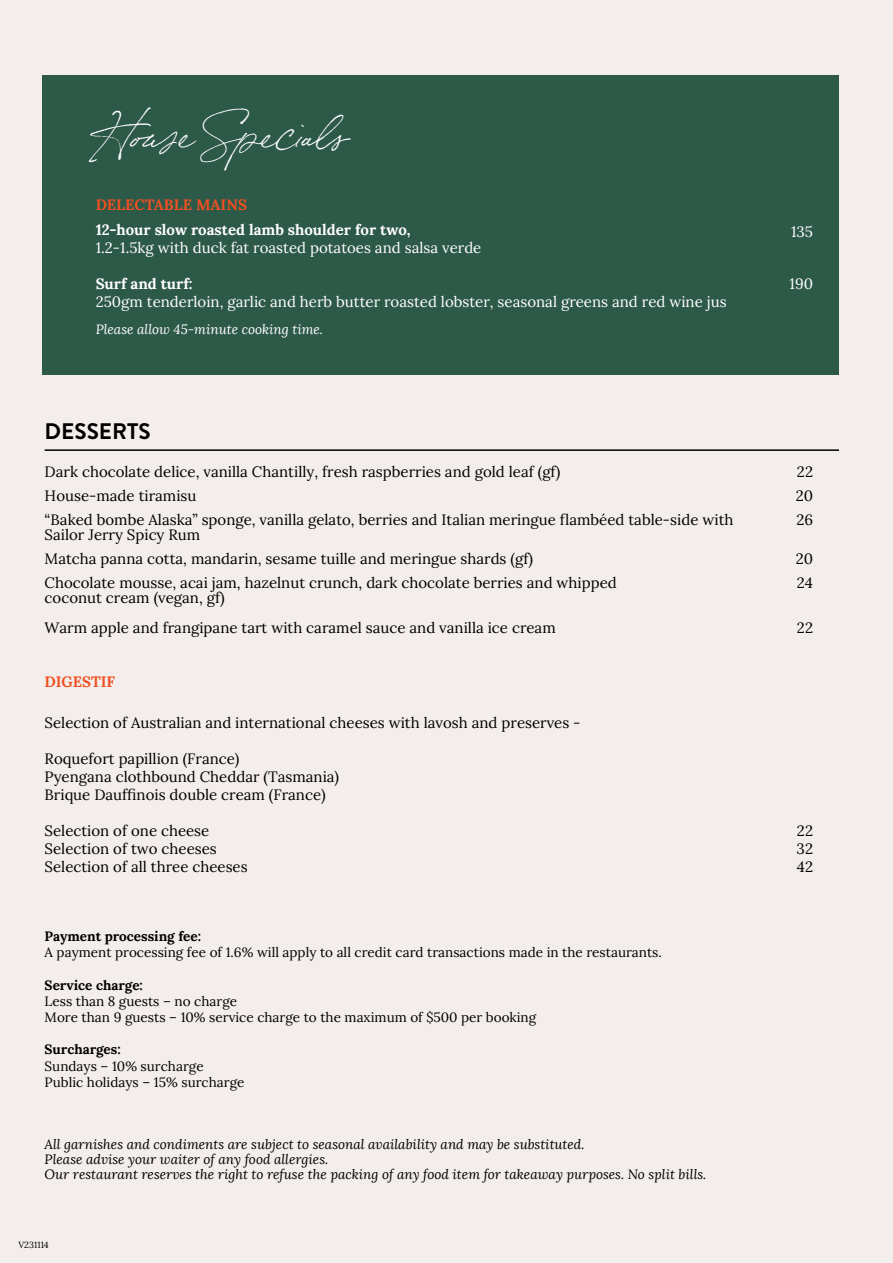
<style>
.page{position:relative;width:893px;height:1263px;background:#f3eeeb}
.page>*{position:absolute;margin:0;border:0;box-sizing:border-box;transform-origin:0 0}
.t1{font:45px "Bon Vivant";color:#fff}
.t2{font:700 22.5px "Brandon Grotesque";color:#000}
.t3{font:15px/24px "Lora";color:#000}
.t4{font:15px "Lora";color:#fff}
.t5{font:700 15px "Lora";color:#fff}
.t6{font:700 15px "Lora";color:#f05023}
.t7{font:13.5px/16.2px "Lora";color:#000}
.t8{font:italic 13.5px/15px "Lora";color:#000}
.t9{font:700 13.5px "Lora";color:#000}
.t10{font:italic 13.5px "Lora";color:#fff}
.t11{font:9px "Lora";color:#000}
</style>
<div class="page">
<div style="left:43px;top:76px;width:796px;height:299px;background:#2d5948"></div>
<hr style="left:45px;top:449px;width:794px;height:2px;background:#000">
<h1 class="t1" style="left:96px;top:104px;width:257px">House Specials</h1>
<p class="t6" style="left:96px;top:194px;width:153px">DELECTABLE MAINS</p>
<p class="t5" style="left:96px;top:220px;width:316px">12-hour slow roasted lamb shoulder for two,</p>
<p class="t4" style="left:96px;top:238px;width:387px">1.2-1.5kg with duck fat roasted potatoes and salsa verde</p>
<p class="t5" style="left:96px;top:274px;width:99px">Surf and turf:</p>
<p class="t4" style="left:96px;top:292px;width:632px">250gm tenderloin, garlic and herb butter roasted lobster, seasonal greens and red wine jus</p>
<p class="t10" style="left:96px;top:321px;width:229px">Please allow 45-minute cooking time.</p>
<h2 class="t2" style="left:45px;top:415px;width:107px">DESSERTS</h2>
<p class="t3" style="left:45px;top:460px;width:690px">Dark chocolate delice, vanilla Chantilly, fresh raspberries and gold leaf (gf)<br>House-made tiramisu<br>“Baked bombe Alaska” sponge, vanilla gelato, berries and Italian meringue flambéed table-side with</p>
<p class="t3" style="left:45px;top:523px;width:574px">Sailor Jerry Spicy Rum<br>Matcha panna cotta, mandarin, sesame tuille and meringue shards (gf)<br>Chocolate mousse, acai jam, hazelnut crunch, dark chocolate berries and whipped</p>
<p class="t3" style="left:45px;top:583px;width:513px;line-height:30px">coconut cream (vegan, gf)<br>Warm apple and frangipane tart with caramel sauce and vanilla ice cream</p>
<p class="t6" style="left:45px;top:672px;width:72px">DIGESTIF</p>
<p class="t3" style="left:45px;top:710px;width:537px">Selection of Australian and international cheeses with lavosh and preserves -</p>
<p class="t3" style="left:45px;top:749px;width:296px;line-height:18px">Roquefort papillion (France)<br>Pyengana clothbound Cheddar (Tasmania)<br>Brique Dauffinois double cream (France)</p>
<p class="t3" style="left:45px;top:821px;width:205px;line-height:18px">Selection of one cheese<br>Selection of two cheeses<br>Selection of all three cheeses</p>
<p class="t9" style="left:45px;top:927px;width:158px">Payment processing fee:</p>
<p class="t7" style="left:45px;top:944px;width:619px">A payment processing fee of 1.6% will apply to all credit card transactions made in the restaurants.</p>
<p class="t9" style="left:45px;top:976px;width:100px">Service charge:</p>
<p class="t7" style="left:45px;top:993px;width:493px">Less than 8 guests – no charge<br>More than 9 guests – 10% service charge to the maximum of $500 per booking</p>
<p class="t9" style="left:45px;top:1041px;width:78px">Surcharges:</p>
<p class="t7" style="left:45px;top:1057px;width:201px">Sundays – 10% surcharge<br>Public holidays – 15% surcharge</p>
<p class="t8" style="left:45px;top:1137px;width:663px">All garnishes and condiments are subject to seasonal availability and may be substituted.<br>Please advise your waiter of any food allergies.<br>Our restaurant reserves the right to refuse the packing of any food item for takeaway purposes. No split bills.</p>
<p class="t11" style="left:18px;top:1239px;width:32px">V231114</p>
<p class="t4" style="left:791px;top:221px;width:23px">135</p>
<p class="t4" style="left:790px;top:274px;width:25px">190</p>
<p class="t3" style="left:796px;top:460px;width:19px;text-align:justify">22<br>20<br>26</p>
<p class="t3" style="left:796px;top:547px;width:19px">20<br>24</p>
<p class="t3" style="left:797px;top:616px;width:18px">22</p>
<p class="t3" style="left:797px;top:821px;width:18px;line-height:18px;text-align:justify">22<br>32<br>42</p>
</div>
